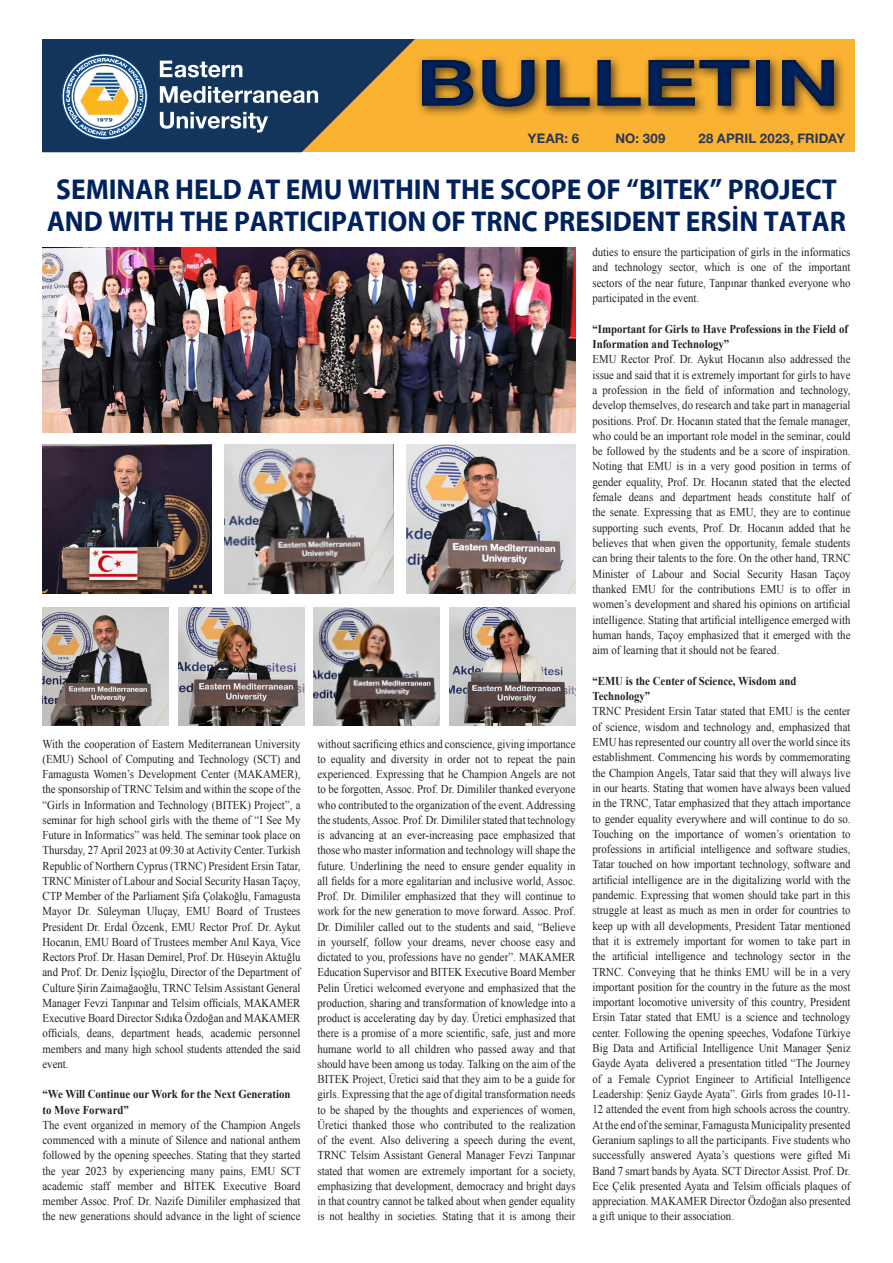
<style>
.page{position:relative;width:893px;height:1263px;background:#fff}
.page>*{position:absolute;margin:0;border:0;box-sizing:border-box;transform-origin:0 0}
.t1{font:700 64.2px "Helvetica Neue EMU";color:#00225c;scale:1.34 1}
.t2{font:700 28.8px/31.5px "Myriad EMU";color:#00225c;text-align:center;scale:.95 1}
.t3{font:700 13.05px "Helvetica Neue EMU";letter-spacing:.015em;color:#00225c}
.t4{font:12px/15.3px "Times New Roman";color:#231f20;text-align:justify;scale:.9 1}
.t5{font:700 12px/15.3px "Times New Roman";color:#231f20;scale:.9 1}
</style>
<div class="page">
<div style="left:44px;top:30px;width:811px;height:122px;background:#fbb131"></div>
<svg style="left:42px;top:38px;width:375px;height:114px;fill:#13355c"></svg>
<div style="left:0;top:0;width:893px;height:38px;background:#fff"></div>
<div style="left:383px;top:41px;width:510px;height:89px;background:#231f20;opacity:.75"></div>
<svg style="left:62px;top:53px;width:86px;height:87px;background:#87979e"></svg>
<svg style="left:160px;top:61px;width:82px;height:16px"></svg>
<svg style="left:160px;top:86px;width:158px;height:17px;background:#7a8da3"></svg>
<svg style="left:160px;top:112px;width:108px;height:21px;background:#627993"></svg>
<img style="left:43px;top:248px;width:532px;height:184px">
<img style="left:43px;top:444px;width:168px;height:150px">
<img style="left:178px;top:607px;width:126px;height:119px">
<img style="left:407px;top:444px;width:168px;height:150px">
<img style="left:450px;top:607px;width:125px;height:119px">
<img style="left:225px;top:444px;width:168px;height:150px">
<img style="left:314px;top:607px;width:126px;height:119px">
<img style="left:43px;top:607px;width:125px;height:119px">
<h1 class="t1" style="left:416px;top:43px;width:318px">BULLETIN</h1>
<p class="t3" style="left:528px;top:130px;width:53px">YEAR: 6</p>
<p class="t3" style="left:615px;top:130px;width:52px">NO: 309</p>
<p class="t3" style="left:698px;top:130px;width:148px">28 APRIL 2023, FRIDAY</p>
<p class="t2" style="left:47px;top:174px;width:842px">SEMINAR HELD AT EMU WITHIN THE SCOPE OF “BITEK” PROJECT<br>AND WITH THE PARTICIPATION OF TRNC PRESIDENT ERSİN TATAR</p>
<p class="t4" style="left:43px;top:736px;width:288px">With the cooperation of Eastern Mediterranean University (EMU) School of Computing and Technology (SCT) and Famagusta Women’s Development Center (MAKAMER), the sponsorship of TRNC Telsim and within the scope of the “Girls in Information and Technology (BITEK) Project”, a seminar for high school girls with the theme of “I See My Future in Informatics” was held. The seminar took place on Thursday, 27 April 2023 at 09:30 at Activity Center. Turkish Republic of Northern Cyprus (TRNC) President Ersin Tatar, TRNC Minister of Labour and Social Security Hasan Taçoy, CTP Member of the Parliament Şifa Çolakoğlu, Famagusta Mayor Dr. Süleyman Uluçay, EMU Board of Trustees President Dr. Erdal Özcenk, EMU Rector Prof. Dr. Aykut Hocanın, EMU Board of Trustees member Anıl Kaya, Vice Rectors Prof. Dr. Hasan Demirel, Prof. Dr. Hüseyin Aktuğlu and Prof. Dr. Deniz İşçioğlu, Director of the Department of Culture Şirin Zaimağaoğlu, TRNC Telsim Assistant General Manager Fevzi Tanpınar and Telsim officials, MAKAMER Executive Board Director Sıdıka Özdoğan and MAKAMER officials, deans, department heads, academic personnel members and many high school students attended the said event.</p>
<p class="t5" style="left:43px;top:1086px;width:277px">“We Will Continue our Work for the Next Generation to Move Forward”</p>
<p class="t4" style="left:43px;top:1117px;width:288px">The event organized in memory of the Champion Angels commenced with a minute of Silence and national anthem followed by the opening speeches. Stating that they started the year 2023 by experiencing many pains, EMU SCT academic staff member and BİTEK Executive Board member Assoc. Prof. Dr. Nazife Dimililer emphasized that the new generations should advance in the light of science</p>
<p class="t4" style="left:317px;top:736px;width:288px">without sacrificing ethics and conscience, giving importance to equality and diversity in order not to repeat the pain experienced. Expressing that he Champion Angels are not to be forgotten, Assoc. Prof. Dr. Dimililer thanked everyone who contributed to the organization of the event. Addressing the students, Assoc. Prof. Dr. Dimililer stated that technology is advancing at an ever-increasing pace emphasized that those who master information and technology will shape the future. Underlining the need to ensure gender equality in all fields for a more egalitarian and inclusive world, Assoc.<br>Prof. Dr. Dimililer emphasized that they will continue to work for the new generation to move forward. Assoc. Prof.<br>Dr. Dimililer called out to the students and said, “Believe in yourself, follow your dreams, never choose easy and dictated to you, professions have no gender”. MAKAMER Education Supervisor and BITEK Executive Board Member Pelin Üretici welcomed everyone and emphasized that the production, sharing and transformation of knowledge into a product is accelerating day by day. Üretici emphasized that there is a promise of a more scientific, safe, just and more humane world to all children who passed away and that should have been among us today. Talking on the aim of the BITEK Project, Üretici said that they aim to be a guide for girls. Expressing that the age of digital transformation needs to be shaped by the thoughts and experiences of women, Üretici thanked those who contributed to the realization of the event. Also delivering a speech during the event, TRNC Telsim Assistant General Manager Fevzi Tanpınar stated that women are extremely important for a society, emphasizing that development, democracy and bright days in that country cannot be talked about when gender equality is not healthy in societies. Stating that it is among their</p>
<p class="t4" style="left:592px;top:244px;width:288px">duties to ensure the participation of girls in the informatics and technology sector, which is one of the important sectors of the near future, Tanpınar thanked everyone who participated in the event.</p>
<p class="t5" style="left:592px;top:321px;width:285px">“Important for Girls to Have Professions in the Field of<br>Information and Technology”</p>
<p class="t4" style="left:592px;top:351px;width:288px">EMU Rector Prof. Dr. Aykut Hocanın also addressed the issue and said that it is extremely important for girls to have a profession in the field of information and technology, develop themselves, do research and take part in managerial positions. Prof. Dr. Hocanın stated that the female manager, who could be an important role model in the seminar, could be followed by the students and be a score of inspiration.<br>Noting that EMU is in a very good position in terms of gender equality, Prof. Dr. Hocanın stated that the elected female deans and department heads constitute half of the senate. Expressing that as EMU, they are to continue supporting such events, Prof. Dr. Hocanın added that he believes that when given the opportunity, female students can bring their talents to the fore. On the other hand, TRNC Minister of Labour and Social Security Hasan Taçoy thanked EMU for the contributions EMU is to offer in women’s development and shared his opinions on artificial intelligence. Stating that artificial intelligence emerged with human hands, Taçoy emphasized that it emerged with the aim of learning that it should not be feared.</p>
<p class="t5" style="left:592px;top:673px;width:228px">“EMU is the Center of Science, Wisdom and<br>Technology”</p>
<p class="t4" style="left:592px;top:703px;width:288px">TRNC President Ersin Tatar stated that EMU is the center of science, wisdom and technology and, emphasized that EMU has represented our country all over the world since its establishment. Commencing his words by commemorating the Champion Angels, Tatar said that they will always live in our hearts. Stating that women have always been valued in the TRNC, Tatar emphasized that they attach importance to gender equality everywhere and will continue to do so.<br>Touching on the importance of women’s orientation to professions in artificial intelligence and software studies, Tatar touched on how important technology, software and artificial intelligence are in the digitalizing world with the pandemic. Expressing that women should take part in this struggle at least as much as men in order for countries to keep up with all developments, President Tatar mentioned that it is extremely important for women to take part in the artificial intelligence and technology sector in the TRNC. Conveying that he thinks EMU will be in a very important position for the country in the future as the most important locomotive university of this country, President Ersin Tatar stated that EMU is a science and technology center. Following the opening speeches, Vodafone Türkiye Big Data and Artificial Intelligence Unit Manager Şeniz Gayde Ayata delivered a presentation titled “The Journey of a Female Cypriot Engineer to Artificial Intelligence Leadership: Şeniz Gayde Ayata”. Girls from grades 10-11- 12 attended the event from high schools across the country.<br>At the end of the seminar, Famagusta Municipality presented Geranium saplings to all the participants. Five students who successfully answered Ayata’s questions were gifted Mi Band 7 smart bands by Ayata. SCT Director Assist. Prof. Dr.<br>Ece Çelik presented Ayata and Telsim officials plaques of appreciation. MAKAMER Director Özdoğan also presented a gift unique to their association.</p>
</div>
